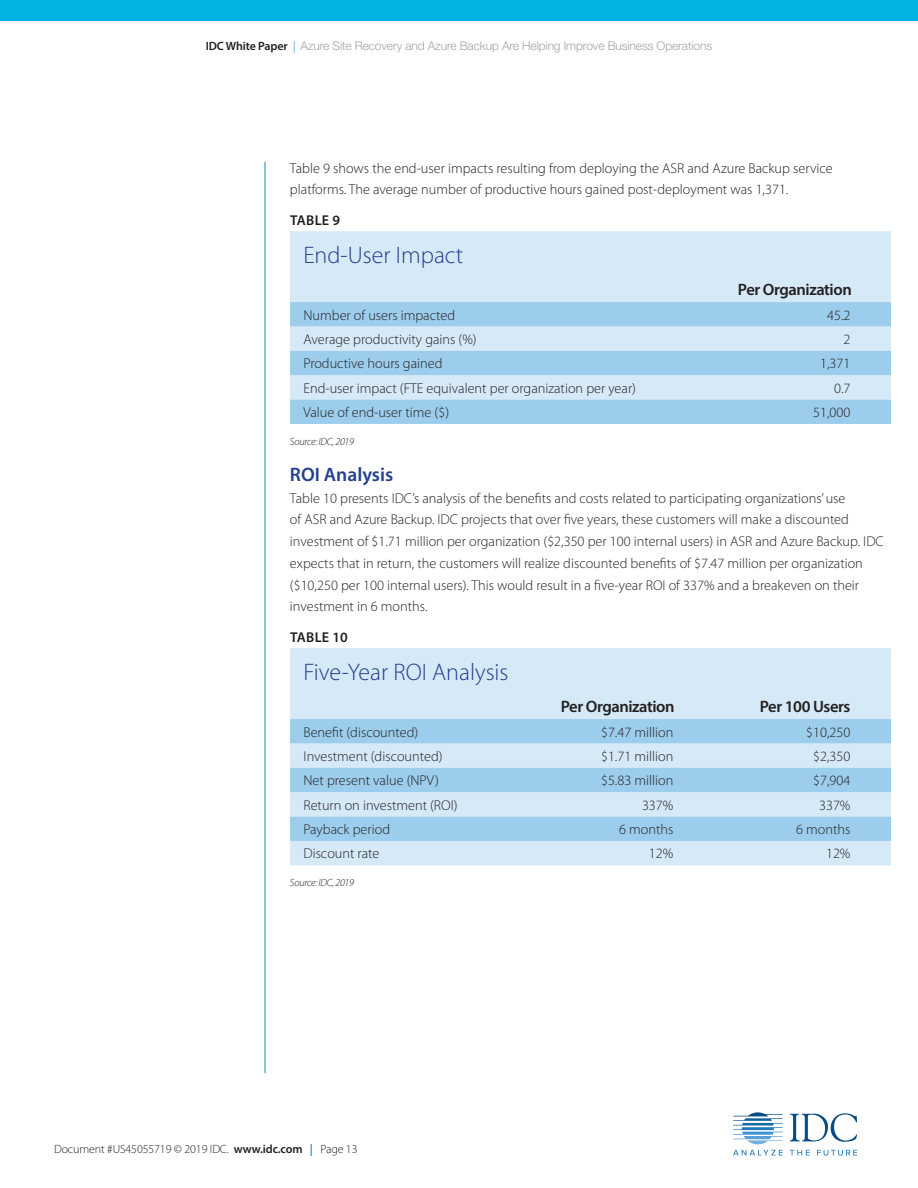
<style>
.page{position:relative;width:918px;height:1188px;background:#fff}
.page>*{position:absolute;margin:0;border:0;box-sizing:border-box;transform-origin:0 0}
.IDC_figure_title{font:300 24px "Myriad Pro";color:#253f8e}
.IDC_H2{font:600 19.5px "Myriad Pro";color:#253f8e}
.IDC_table_header{font:600 16.5px "Myriad Pro";letter-spacing:-.025em;color:#231f20}
.IDC_copy{font:300 14.25px/21.8px "Myriad Pro";color:#231f20}
.IDC_table_copy{font:300 14.25px "Myriad Pro";color:#231f20}
.IDC_figure_table_num{font:600 14.25px "Myriad Pro";letter-spacing:.02em;color:#231f20}
.t1{font:300 12px "Helvetica Neue LT Std";letter-spacing:-.01em;color:#a1a4a6}
.t2{font:300 12px "Myriad Pro";letter-spacing:-.01em;color:#231f20}
.IDC_source{font:italic 300 10.5px "Myriad Pro";letter-spacing:-.025em;color:#231f20}
.s1{font-family:"Myriad Pro";font-weight:600;color:#221f1f}
.s2{font-family:"Myriad Pro";color:#0092d3}
.s3{font-weight:600}
.s4{font-weight:600;color:#0092d3}
</style>
<div class="page">
<svg style="left:790px;top:1113px;width:67px;height:29px"></svg>
<svg style="left:733px;top:1150px;width:50px;height:5px"></svg>
<svg style="left:790px;top:1150px;width:20px;height:5px"></svg>
<svg style="left:817px;top:1150px;width:40px;height:6px"></svg>
<svg style="left:733px;top:1112px;width:50px;height:32px"></svg>
<div style="left:0;top:0;width:918px;height:21px;background:#00b3e3"></div>
<hr style="left:265px;top:162px;width:1px;height:911px;background:#0092d3">
<div style="left:290px;top:231px;width:601px;height:71px;background:#d5e9f7"></div>
<svg style="left:290px;top:302px;width:601px;height:122px;background:#b3d8f0"></svg>
<div style="left:290px;top:648px;width:601px;height:217px;background:#d5e9f7"></div>
<svg style="left:290px;top:719px;width:601px;height:122px;background:#b3d8f0"></svg>
<p class="t1" style="left:206px;top:39px;width:508px"><span class="s1">IDC White Paper</span> <span class="s2">|</span> Azure Site Recovery and Azure Backup Are Helping Improve Business Operations</p>
<p class="IDC_copy" style="left:290px;top:157px;width:544px">Table 9 shows the end-user impacts resulting from deploying the ASR and Azure Backup service platforms. The average number of productive hours gained post-deployment was 1,371.</p>
<p class="IDC_figure_table_num" style="left:290px;top:211px;width:51px">TABLE 9</p>
<p class="IDC_figure_title" style="left:303px;top:240px;width:161px">End-User Impact</p>
<p class="IDC_table_header" style="left:738px;top:279px;width:115px">Per Organization</p>
<p class="IDC_table_copy" style="left:303px;top:306px;width:153px">Number of users impacted</p>
<p class="IDC_table_copy" style="left:827px;top:306px;width:25px">45.2</p>
<p class="IDC_table_copy" style="left:303px;top:331px;width:175px">Average productivity gains (%)</p>
<p class="IDC_table_copy" style="left:844px;top:331px;width:8px">2</p>
<p class="IDC_table_copy" style="left:303px;top:355px;width:140px">Productive hours gained</p>
<p class="IDC_table_copy" style="left:820px;top:355px;width:32px">1,371</p>
<p class="IDC_table_copy" style="left:303px;top:379px;width:334px">End-user impact (FTE equivalent per organization per year)</p>
<p class="IDC_table_copy" style="left:834px;top:379px;width:18px">0.7</p>
<p class="IDC_table_copy" style="left:303px;top:404px;width:147px">Value of end-user time ($)</p>
<p class="IDC_table_copy" style="left:813px;top:404px;width:39px">51,000</p>
<p class="IDC_source" style="left:290px;top:435px;width:66px">Source: IDC, 2019</p>
<p class="IDC_H2" style="left:290px;top:462px;width:105px">ROI Analysis</p>
<p class="IDC_copy" style="left:290px;top:487px;width:595px">Table 10 presents IDC’s analysis of the benefits and costs related to participating organizations’ use<br>of ASR and Azure Backup. IDC projects that over five years, these customers will make a discounted investment of $1.71 million per organization ($2,350 per 100 internal users) in ASR and Azure Backup. IDC expects that in return, the customers will realize discounted benefits of $7.47 million per organization ($10,250 per 100 internal users). This would result in a five-year ROI of 337% and a breakeven on their investment in 6 months.</p>
<p class="IDC_figure_table_num" style="left:290px;top:628px;width:59px">TABLE 10</p>
<p class="IDC_figure_title" style="left:303px;top:657px;width:207px">Five-Year ROI Analysis</p>
<p class="IDC_table_header" style="left:561px;top:696px;width:115px">Per Organization</p>
<p class="IDC_table_header" style="left:760px;top:696px;width:92px">Per 100 Users</p>
<p class="IDC_table_copy" style="left:303px;top:723px;width:116px">Benefit (discounted)</p>
<p class="IDC_table_copy" style="left:601px;top:723px;width:74px">$7.47 million</p>
<p class="IDC_table_copy" style="left:806px;top:723px;width:46px">$10,250</p>
<p class="IDC_table_copy" style="left:303px;top:748px;width:141px">Investment (discounted)</p>
<p class="IDC_table_copy" style="left:601px;top:748px;width:74px">$1.71 million</p>
<p class="IDC_table_copy" style="left:813px;top:748px;width:39px">$2,350</p>
<p class="IDC_table_copy" style="left:303px;top:772px;width:137px">Net present value (NPV)</p>
<p class="IDC_table_copy" style="left:601px;top:772px;width:74px">$5.83 million</p>
<p class="IDC_table_copy" style="left:813px;top:772px;width:39px">$7,904</p>
<p class="IDC_table_copy" style="left:303px;top:796px;width:156px">Return on investment (ROI)</p>
<p class="IDC_table_copy" style="left:642px;top:796px;width:33px">337%</p>
<p class="IDC_table_copy" style="left:819px;top:796px;width:33px">337%</p>
<p class="IDC_table_copy" style="left:303px;top:821px;width:88px">Payback period</p>
<p class="IDC_table_copy" style="left:619px;top:821px;width:56px">6 months</p>
<p class="IDC_table_copy" style="left:796px;top:821px;width:56px">6 months</p>
<p class="IDC_table_copy" style="left:303px;top:845px;width:78px">Discount rate</p>
<p class="IDC_table_copy" style="left:649px;top:845px;width:26px">12%</p>
<p class="IDC_table_copy" style="left:826px;top:845px;width:26px">12%</p>
<p class="IDC_source" style="left:290px;top:877px;width:66px">Source: IDC, 2019</p>
<p class="t2" style="left:54px;top:1141px;width:305px">Document #US45055719 © 2019 IDC. <span class="s3">www.idc.com</span> <span class="s4">|</span> Page 13</p>
</div>
